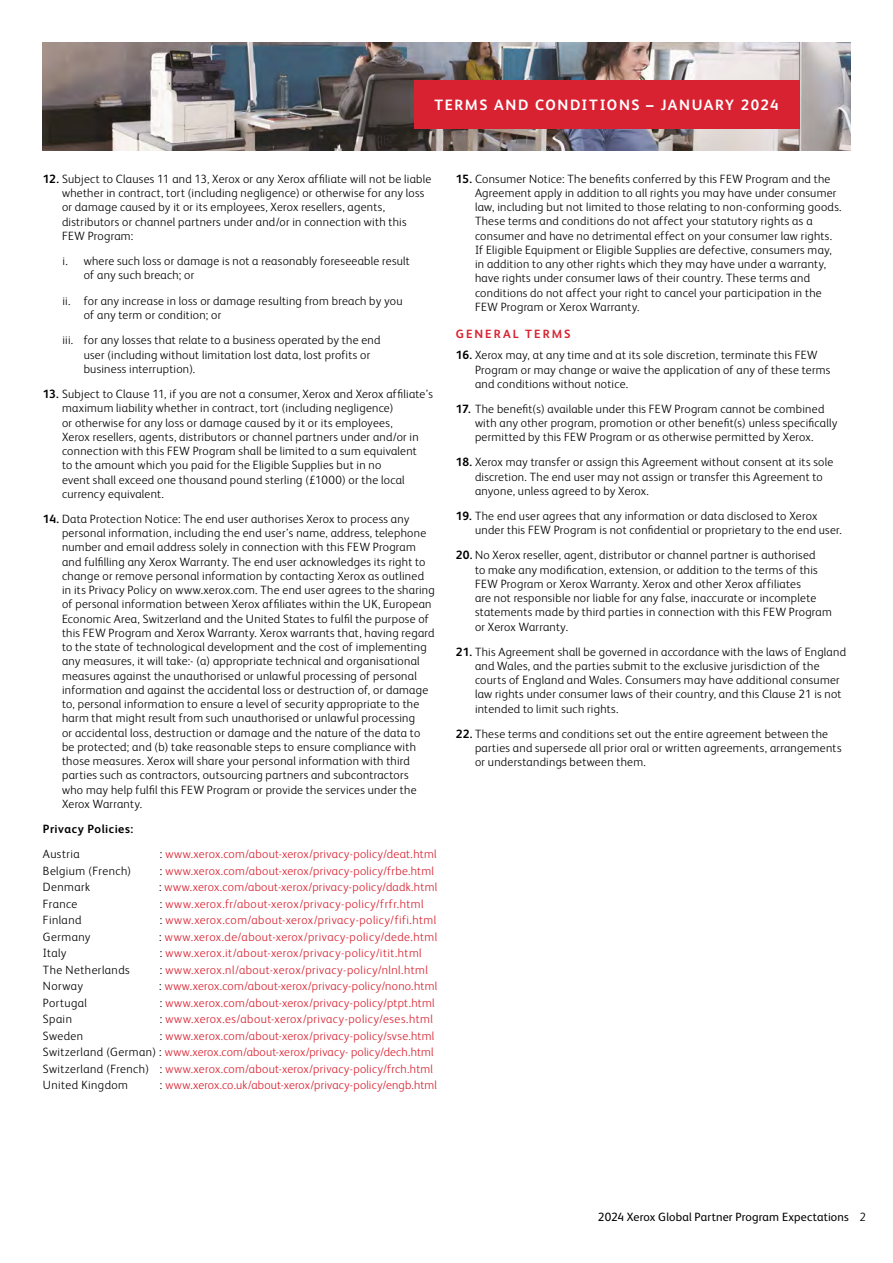
<style>
.page{position:relative;width:893px;height:1263px;background:#fff}
.page>*{position:absolute;margin:0;border:0;box-sizing:border-box;transform-origin:0 0}
.t1{font:700 15px "Xerox Sans";letter-spacing:.105em;color:#fff}
.t2{font:300 12px/14.2px "Xerox Sans";letter-spacing:.025em;color:#000}
.t3{font:300 12px/16.5px "Xerox Sans";letter-spacing:.025em;color:#d82231;text-align:justify}
.t4{font:12px "Xerox Sans";letter-spacing:.015em;color:#000}
.t5{font:700 12px "Xerox Sans";letter-spacing:.04em;color:#000}
.t6{font:700 12px "Xerox Sans";letter-spacing:.165em;color:#d82231}
.s1{font-weight:700}
.s2{color:#000}
.s3{font-weight:300}
</style>
<div class="page">
<img style="left:43px;top:43px;width:807px;height:108px">
<div style="left:414px;top:80px;width:385px;height:48px;background:#d82231"></div>
<p class="t1" style="left:434px;top:94px;width:345px">TERMS AND CONDITIONS – JANUARY 2024</p>
<p class="t2" style="left:62px;top:171px;width:371px;text-indent:-19px"><span class="s1">12.</span> Subject to Clauses 11 and 13, Xerox or any Xerox affiliate will not be liable whether in contract, tort (including negligence) or otherwise for any loss or damage caused by it or its employees, Xerox resellers, agents, distributors or channel partners under and/or in connection with this FEW Program:</p>
<p class="t2" style="left:84px;top:253px;width:328px;text-indent:-21px">i. where such loss or damage is not a reasonably foreseeable result of any such breach; or</p>
<p class="t2" style="left:84px;top:293px;width:320px;text-indent:-21px">ii. for any increase in loss or damage resulting from breach by you of any term or condition; or</p>
<p class="t2" style="left:84px;top:332px;width:298px;text-indent:-21px">iii. for any losses that relate to a business operated by the end user (including without limitation lost data, lost profits or business interruption).</p>
<p class="t2" style="left:62px;top:386px;width:373px;text-indent:-19px"><span class="s1">13.</span> Subject to Clause 11, if you are not a consumer, Xerox and Xerox affiliate’s maximum liability whether in contract, tort (including negligence)<br>or otherwise for any loss or damage caused by it or its employees,<br>Xerox resellers, agents, distributors or channel partners under and/or in connection with this FEW Program shall be limited to a sum equivalent<br>to the amount which you paid for the Eligible Supplies but in no<br>event shall exceed one thousand pound sterling (£1000) or the local currency equivalent.</p>
<p class="t2" style="left:62px;top:511px;width:374px;text-indent:-19px"><span class="s1">14.</span> Data Protection Notice: The end user authorises Xerox to process any personal information, including the end user’s name, address, telephone number and email address solely in connection with this FEW Program and fulfilling any Xerox Warranty. The end user acknowledges its right to change or remove personal information by contacting Xerox as outlined in its Privacy Policy on www.xerox.com. The end user agrees to the sharing of personal information between Xerox affiliates within the UK, European Economic Area, Switzerland and the United States to fulfil the purpose of this FEW Program and Xerox Warranty. Xerox warrants that, having regard to the state of technological development and the cost of implementing any measures, it will take:- (a) appropriate technical and organisational measures against the unauthorised or unlawful processing of personal information and against the accidental loss or destruction of, or damage to, personal information to ensure a level of security appropriate to the harm that might result from such unauthorised or unlawful processing<br>or accidental loss, destruction or damage and the nature of the data to be protected; and (b) take reasonable steps to ensure compliance with those measures. Xerox will share your personal information with third parties such as contractors, outsourcing partners and subcontractors<br>who may help fulfil this FEW Program or provide the services under the Xerox Warranty.</p>
<p class="t5" style="left:43px;top:821px;width:92px">Privacy Policies:</p>
<p class="t2" style="left:43px;top:846px;width:38px">Austria</p>
<p class="t3" style="left:160px;top:845px;width:278px"><span class="s2">:</span> www.xerox.com/about-xerox/privacy-policy/deat.html</p>
<p class="t2" style="left:43px;top:863px;width:90px">Belgium (French)</p>
<p class="t3" style="left:160px;top:862px;width:276px"><span class="s2">:</span> www.xerox.com/about-xerox/privacy-policy/frbe.html</p>
<p class="t2" style="left:43px;top:879px;width:49px">Denmark</p>
<p class="t3" style="left:159px;top:878px;width:280px"><span class="s2">:</span> www.xerox.com/about-xerox/privacy-policy/dadk.html</p>
<p class="t2" style="left:43px;top:896px;width:36px">France</p>
<p class="t3" style="left:160px;top:895px;width:265px"><span class="s2">:</span> www.xerox.fr/about-xerox/privacy-policy/frfr.html</p>
<p class="t2" style="left:43px;top:912px;width:40px">Finland</p>
<p class="t3" style="left:160px;top:911px;width:278px"><span class="s2">:</span> www.xerox.com/about-xerox/privacy-policy/fifi.html</p>
<p class="t2" style="left:43px;top:929px;width:49px">Germany</p>
<p class="t3" style="left:159px;top:928px;width:279px"><span class="s2">:</span> www.xerox.de/about-xerox/privacy-policy/dede.html</p>
<p class="t2" style="left:43px;top:945px;width:25px">Italy</p>
<p class="t3" style="left:160px;top:944px;width:263px"><span class="s2">:</span> www.xerox.it/about-xerox/privacy-policy/itit.html</p>
<p class="t2" style="left:43px;top:962px;width:88px">The Netherlands</p>
<p class="t3" style="left:160px;top:961px;width:270px"><span class="s2">:</span> www.xerox.nl/about-xerox/privacy-policy/nlnl.html</p>
<p class="t2" style="left:43px;top:978px;width:42px">Norway</p>
<p class="t3" style="left:159px;top:977px;width:279px"><span class="s2">:</span> www.xerox.com/about-xerox/privacy-policy/nono.html</p>
<p class="t2" style="left:43px;top:995px;width:46px">Portugal</p>
<p class="t3" style="left:160px;top:994px;width:276px"><span class="s2">:</span> www.xerox.com/about-xerox/privacy-policy/ptpt.html</p>
<p class="t2" style="left:43px;top:1011px;width:31px">Spain</p>
<p class="t3" style="left:160px;top:1010px;width:274px"><span class="s2">:</span> www.xerox.es/about-xerox/privacy-policy/eses.html</p>
<p class="t2" style="left:43px;top:1028px;width:42px">Sweden</p>
<p class="t3" style="left:43px;top:1027px;width:393px;text-indent:117px"><span class="s2">:</span> www.xerox.com/about-xerox/privacy-policy/svse.html <span class="s2">Switzerland (German) :</span> www.xerox.com/about-xerox/privacy- policy/dech.html <span class="s2">Switzerland (French) :</span> www.xerox.com/about-xerox/privacy-policy/frch.html <span class="s2">United Kingdom</span></p>
<p class="t3" style="left:160px;top:1076px;width:279px"><span class="s2">:</span> www.xerox.co.uk/about-xerox/privacy-policy/engb.html</p>
<p class="t2" style="left:475px;top:171px;width:368px;text-indent:-19px"><span class="s1">15.</span> Consumer Notice: The benefits conferred by this FEW Program and the Agreement apply in addition to all rights you may have under consumer law, including but not limited to those relating to non-conforming goods.<br>These terms and conditions do not affect your statutory rights as a consumer and have no detrimental effect on your consumer law rights.<br>If Eligible Equipment or Eligible Supplies are defective, consumers may, in addition to any other rights which they may have under a warranty, have rights under consumer laws of their country. These terms and conditions do not affect your right to cancel your participation in the FEW Program or Xerox Warranty.</p>
<p class="t6" style="left:456px;top:326px;width:116px">GENERAL TERMS</p>
<p class="t2" style="left:475px;top:348px;width:357px;text-indent:-19px"><span class="s1">16.</span> Xerox may, at any time and at its sole discretion, terminate this FEW<br>Program or may change or waive the application of any of these terms and conditions without notice.</p>
<p class="t2" style="left:475px;top:401px;width:364px;text-indent:-19px"><span class="s1">17.</span> The benefit(s) available under this FEW Program cannot be combined with any other program, promotion or other benefit(s) unless specifically permitted by this FEW Program or as otherwise permitted by Xerox.</p>
<p class="t2" style="left:475px;top:455px;width:360px;text-indent:-19px"><span class="s1">18.</span> Xerox may transfer or assign this Agreement without consent at its sole discretion. The end user may not assign or transfer this Agreement to anyone, unless agreed to by Xerox.</p>
<p class="t2" style="left:475px;top:508px;width:368px;text-indent:-19px"><span class="s1">19.</span> The end user agrees that any information or data disclosed to Xerox under this FEW Program is not confidential or proprietary to the end user.</p>
<p class="t2" style="left:475px;top:547px;width:358px;text-indent:-19px"><span class="s1">20.</span> No Xerox reseller, agent, distributor or channel partner is authorised<br>to make any modification, extension, or addition to the terms of this FEW Program or Xerox Warranty. Xerox and other Xerox affiliates<br>are not responsible nor liable for any false, inaccurate or incomplete statements made by third parties in connection with this FEW Program or Xerox Warranty.</p>
<p class="t2" style="left:475px;top:644px;width:372px;text-indent:-19px"><span class="s1">21.</span> This Agreement shall be governed in accordance with the laws of England and Wales, and the parties submit to the exclusive jurisdiction of the courts of England and Wales. Consumers may have additional consumer law rights under consumer laws of their country, and this Clause 21 is not intended to limit such rights.</p>
<p class="t2" style="left:475px;top:726px;width:368px;text-indent:-19px"><span class="s1">22.</span> These terms and conditions set out the entire agreement between the parties and supersede all prior oral or written agreements, arrangements or understandings between them.</p>
<p class="t4" style="left:598px;top:1208px;width:270px">2024 Xerox Global Partner Program Expectations <span class="s3">2</span></p>
</div>
